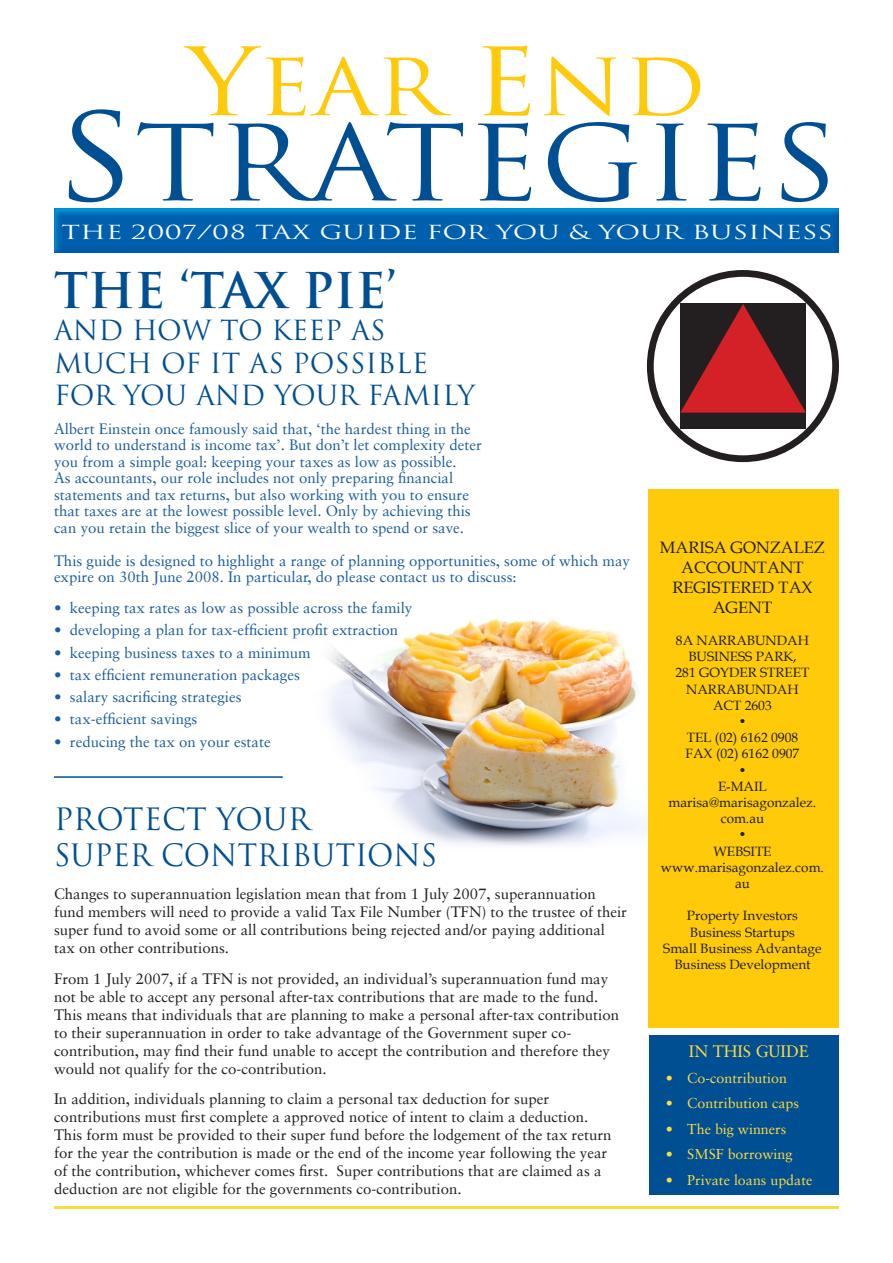
<style>
.page{position:relative;width:893px;height:1263px;background:#fff}
.page>*{position:absolute;margin:0;border:0;box-sizing:border-box;transform-origin:0 0}
.t1{font:102px "Trajan";color:#004f92;scale:1.18 1}
.t2{font:76.5px "Trajan";color:#feca0a;scale:1.18 1}
.t3{font:700 48px "Trajan";color:#004f92}
.t4{font:30px "Trajan";color:#004f92;scale:.96 1}
.t5{font:30px "Trajan";color:#004f92}
.t6{font:27px "Trajan";color:#004f92}
.t7{font:18.9px "Trajan";color:#fff;scale:1.43 1}
.t8{font:16.5px/19.8px "Book Antiqua";color:#231f20;text-align:center}
.t9{font:16.5px "Sabon LT";color:#ffda3e}
.t10{font:15px/18px "Sabon LT";color:#231f20}
.t11{font:15px/16.5px "Sabon LT";color:#1d5e9e}
.t12{font:14.25px "Sabon LT";color:#ffda3e}
.t13{font:13.5px/16.2px "Book Antiqua";color:#231f20;text-align:center}
.s1{font-size:91.5px}
.s2{font-size:118.5px}
</style>
<div class="page">
<img style="left:54px;top:208px;width:784px;height:44px">
<img style="left:329px;top:583px;width:320px;height:268px">
<hr style="left:54px;top:776px;width:229px;height:2px;background:#004f92">
<hr style="left:54px;top:1206px;width:785px;height:3px;background:#ffda3e">
<div style="left:649px;top:1035px;width:190px;height:160px;background:#004f92"></div>
<div style="left:649px;top:489px;width:190px;height:539px;background:#feca0a"></div>
<div style="left:680px;top:303px;width:126px;height:126px;background:#231f20"></div>
<div style="left:647px;top:270px;width:192px;height:192px;border:7px solid #231f20;border-radius:50%"></div>
<svg style="left:680px;top:304px;width:126px;height:109px"></svg>
<p class="t2" style="left:187px;top:41px;width:441px"><span class="s1">Y</span>EAR <span class="s1">E</span>ND</p>
<p class="t1" style="left:55px;top:102px;width:665px"><span class="s2">S</span>TRATEGIES</p>
<p class="t7" style="left:61px;top:220px;width:541px">THE 2007/08 TAX GUIDE FOR YOU &amp; YOUR BUSINESS</p>
<p class="t3" style="left:54px;top:261px;width:344px">THE ‘TAX PIE’</p>
<p class="t6" style="left:54px;top:314px;width:333px">AND HOW TO KEEP AS</p>
<p class="t6" style="left:54px;top:347px;width:376px">MUCH OF IT AS POSSIBLE</p>
<p class="t6" style="left:54px;top:379px;width:423px">FOR YOU AND YOUR FAMILY</p>
<p class="t11" style="left:54px;top:420px;width:429px">Albert Einstein once famously said that, ‘the hardest thing in the world to understand is income tax’. But don’t let complexity deter you from a simple goal: keeping your taxes as low as possible.<br>As accountants, our role includes not only preparing financial statements and tax returns, but also working with you to ensure that taxes are at the lowest possible level. Only by achieving this can you retain the biggest slice of your wealth to spend or save.</p>
<p class="t11" style="left:54px;top:552px;width:577px">This guide is designed to highlight a range of planning opportunities, some of which may expire on 30th June 2008. In particular, do please contact us to discuss:</p>
<p class="t11" style="left:54px;top:599px;width:360px">• keeping tax rates as low as possible across the family</p>
<p class="t11" style="left:54px;top:622px;width:346px">• developing a plan for tax-efficient profit extraction</p>
<p class="t11" style="left:54px;top:644px;width:258px">• keeping business taxes to a minimum</p>
<p class="t11" style="left:54px;top:666px;width:247px">• tax efficient remuneration packages</p>
<p class="t11" style="left:54px;top:688px;width:189px">• salary sacrificing strategies</p>
<p class="t11" style="left:54px;top:711px;width:145px">• tax-efficient savings</p>
<p class="t11" style="left:54px;top:733px;width:218px">• reducing the tax on your estate</p>
<p class="t5" style="left:54px;top:801px;width:258px">PROTECT YOUR</p>
<p class="t4" style="left:54px;top:837px;width:401px">SUPER CONTRIBUTIONS</p>
<p class="t10" style="left:54px;top:884px;width:575px">Changes to superannuation legislation mean that from 1 July 2007, superannuation fund members will need to provide a valid Tax File Number (TFN) to the trustee of their super fund to avoid some or all contributions being rejected and/or paying additional tax on other contributions.</p>
<p class="t10" style="left:54px;top:969px;width:567px">From 1 July 2007, if a TFN is not provided, an individual’s superannuation fund may not be able to accept any personal after-tax contributions that are made to the fund.<br>This means that individuals that are planning to make a personal after-tax contribution to their superannuation in order to take advantage of the Government super co&shy;contribution, may find their fund unable to accept the contribution and therefore they would not qualify for the co-contribution.</p>
<p class="t10" style="left:54px;top:1090px;width:559px">In addition, individuals planning to claim a personal tax deduction for super contributions must first complete a approved notice of intent to claim a deduction.<br>This form must be provided to their super fund before the lodgement of the tax return for the year the contribution is made or the end of the income year following the year of the contribution, whichever comes first. Super contributions that are claimed as a deduction are not eligible for the governments co-contribution.</p>
<p class="t8" style="left:660px;top:537px;width:166px">MARISA GONZALEZ</p>
<p class="t8" style="left:681px;top:557px;width:124px">ACCOUNTANT</p>
<p class="t8" style="left:672px;top:577px;width:142px">REGISTERED TAX<br>AGENT</p>
<p class="t13" style="left:676px;top:632px;width:135px">8A NARRABUNDAH</p>
<p class="t13" style="left:688px;top:648px;width:110px">BUSINESS PARK,</p>
<p class="t13" style="left:676px;top:664px;width:135px">281 GOYDER STREET</p>
<p class="t13" style="left:686px;top:680px;width:114px">NARRABUNDAH</p>
<p class="t13" style="left:713px;top:697px;width:60px">ACT 2603</p>
<p class="t13" style="left:738px;top:713px;width:10px">•</p>
<p class="t13" style="left:687px;top:729px;width:113px">TEL (02) 6162 0908</p>
<p class="t13" style="left:686px;top:745px;width:115px">FAX (02) 6162 0907</p>
<p class="t13" style="left:738px;top:761px;width:10px">•</p>
<p class="t13" style="left:718px;top:778px;width:50px">E-MAIL</p>
<p class="t13" style="left:669px;top:794px;width:149px">marisa@marisagonzalez. com.au</p>
<p class="t13" style="left:738px;top:826px;width:10px">•</p>
<p class="t13" style="left:713px;top:842px;width:60px">WEBSITE</p>
<p class="t13" style="left:661px;top:859px;width:164px">www.marisagonzalez.com. au</p>
<p class="t13" style="left:687px;top:907px;width:113px">Property Investors</p>
<p class="t13" style="left:690px;top:923px;width:107px">Business Startups</p>
<p class="t13" style="left:663px;top:940px;width:160px">Small Business Advantage</p>
<p class="t13" style="left:674px;top:956px;width:138px">Business Development</p>
<p class="t9" style="left:689px;top:1041px;width:122px">IN THIS GUIDE</p>
<p class="t12" style="left:666px;top:1069px;width:123px">• Co-contribution</p>
<p class="t12" style="left:666px;top:1095px;width:135px">• Contribution caps</p>
<p class="t12" style="left:666px;top:1120px;width:122px">• The big winners</p>
<p class="t12" style="left:666px;top:1146px;width:128px">• SMSF borrowing</p>
<p class="t12" style="left:666px;top:1171px;width:148px">• Private loans update</p>
</div>
